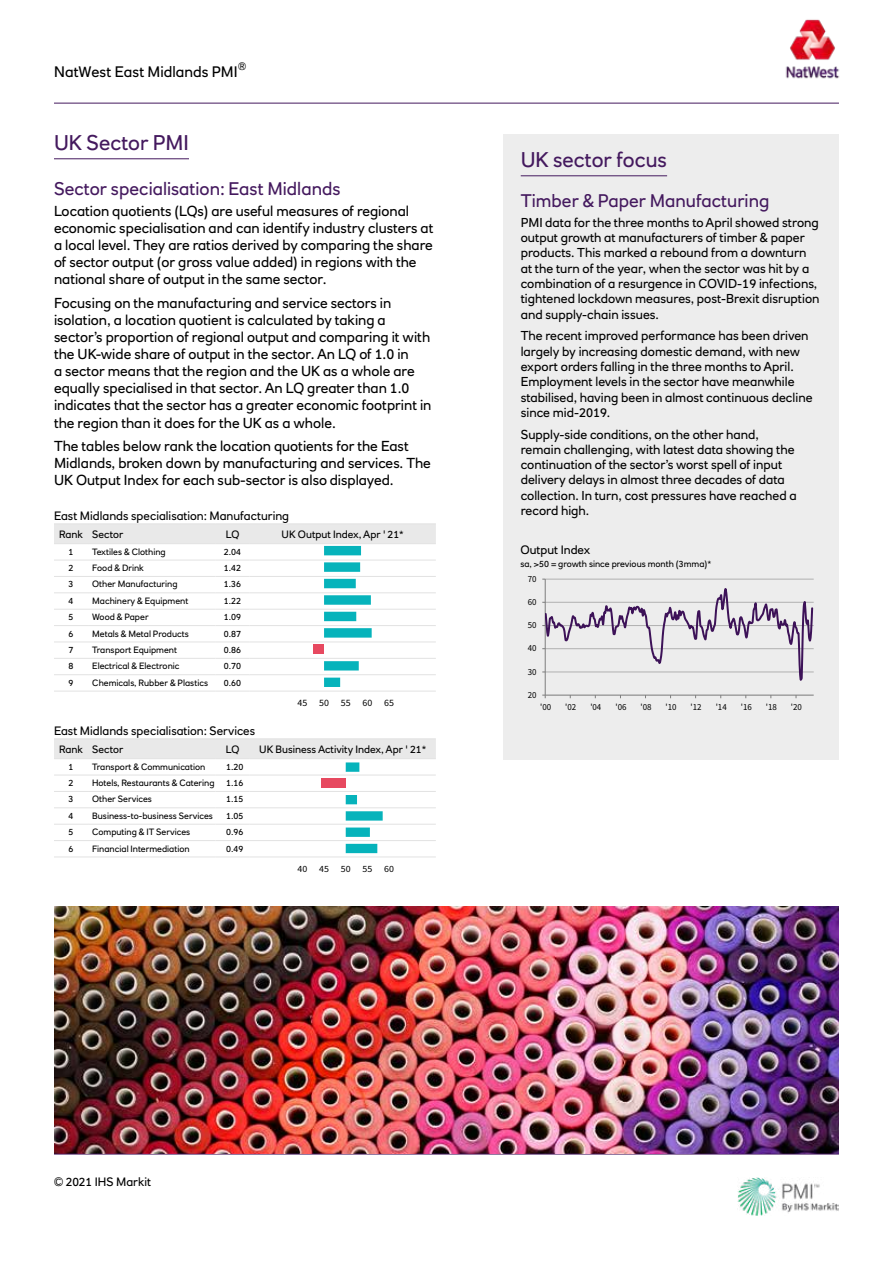
<style>
.page{position:relative;width:893px;height:1263px;background:#fff}
.page>*{position:absolute;margin:0;border:0;box-sizing:border-box;transform-origin:0 0}
.t1{font:21px "RN House Sans";color:#44195e}
.t2{font:18px "RN House Sans";color:#44195e}
.t3{font:15px "RN House Sans";letter-spacing:.005em;color:#000}
.t4{font:14.25px/17.1px "RN House Sans";color:#000}
.t5{font:12.75px/15.3px "RN House Sans";color:#000}
.t6{font:12px "RN House Sans";color:#000}
.t7{font:10.5px "RN House Sans";color:#000}
.t8{font:9.75px "Source Sans Pro";letter-spacing:.005em;color:#000}
.t9{font:9.45px "Source Sans Pro";letter-spacing:.005em;color:#000;scale:1.04 1}
.t10{font:9.3px "Source Sans Pro";letter-spacing:-.005em;color:#000;scale:.96 1}
.t11{font:9px "RN House Sans";color:#000}
</style>
<div class="page">
<hr style="left:54px;top:103px;width:785px;height:1px;background:#44195e">
<img style="left:737px;top:1177px;width:101px;height:38px">
<hr style="left:54px;top:1154px;width:785px;height:1px;background:#44195e">
<img style="left:785px;top:19px;width:55px;height:60px">
<div style="left:504px;top:194px;width:335px;height:566px;background:#ededed"></div>
<hr style="left:54px;top:159px;width:135px;height:1px;background:#44195e">
<hr style="left:54px;top:523px;width:34px;height:1px;background:#e2e2e2">
<hr style="left:88px;top:523px;width:128px;height:1px;background:#e2e2e2">
<hr style="left:216px;top:523px;width:34px;height:1px;background:#e2e2e2">
<hr style="left:250px;top:523px;width:186px;height:1px;background:#e2e2e2">
<hr style="left:54px;top:691px;width:34px;height:1px;background:#e2e2e2">
<hr style="left:88px;top:691px;width:128px;height:1px;background:#e2e2e2">
<hr style="left:216px;top:691px;width:34px;height:1px;background:#e2e2e2">
<hr style="left:250px;top:691px;width:186px;height:1px;background:#e2e2e2">
<svg style="left:54px;top:524px;width:382px;height:163px"></svg>
<hr style="left:54px;top:738px;width:34px;height:1px;background:#e2e2e2">
<hr style="left:88px;top:738px;width:128px;height:1px;background:#e2e2e2">
<hr style="left:216px;top:738px;width:34px;height:1px;background:#e2e2e2">
<hr style="left:250px;top:738px;width:186px;height:1px;background:#e2e2e2">
<hr style="left:54px;top:856px;width:34px;height:1px;background:#e2e2e2">
<hr style="left:88px;top:856px;width:128px;height:1px;background:#e2e2e2">
<hr style="left:216px;top:856px;width:34px;height:1px;background:#e2e2e2">
<hr style="left:250px;top:856px;width:186px;height:1px;background:#e2e2e2">
<svg style="left:54px;top:739px;width:382px;height:114px"></svg>
<div style="left:504px;top:134px;width:335px;height:60px;background:#ededed"></div>
<hr style="left:521px;top:176px;width:146px;height:1px;background:#44195e">
<hr style="left:545px;top:579px;width:269px;height:1px;background:#bfbfbf">
<hr style="left:545px;top:579px;width:1px;height:116px;background:#868686">
<hr style="left:545px;top:695px;width:269px;height:1px;background:#868686">
<svg style="left:542px;top:586px;width:272px;height:94px"></svg>
<img style="left:54px;top:906px;width:785px;height:247px">
<p class="t7" style="left:238px;top:62px;width:10px">®</p>
<p class="t3" style="left:54px;top:66px;width:185px">NatWest East Midlands PMI</p>
<h1 class="t1" style="left:54px;top:134px;width:136px">UK Sector PMI</h1>
<p class="t2" style="left:54px;top:181px;width:288px">Sector specialisation: East Midlands</p>
<p class="t4" style="left:54px;top:204px;width:381px">Location quotients (LQs) are useful measures of regional economic specialisation and can identify industry clusters at a local level. They are ratios derived by comparing the share of sector output (or gross value added) in regions with the national share of output in the same sector.</p>
<p class="t4" style="left:54px;top:296px;width:379px">Focusing on the manufacturing and service sectors in isolation, a location quotient is calculated by taking a sector’s proportion of regional output and comparing it with the UK-wide share of output in the sector. An LQ of 1.0 in<br>a sector means that the region and the UK as a whole are equally specialised in that sector. An LQ greater than 1.0 indicates that the sector has a greater economic footprint in the region than it does for the UK as a whole.</p>
<p class="t4" style="left:54px;top:439px;width:378px">The tables below rank the location quotients for the East<br>Midlands, broken down by manufacturing and services. The<br>UK Output Index for each sub-sector is also displayed.</p>
<p class="t6" style="left:54px;top:511px;width:237px">East Midlands specialisation: Manufacturing</p>
<p class="t7" style="left:59px;top:530px;width:66px">Rank Sector</p>
<p class="t7" style="left:226px;top:530px;width:15px">LQ</p>
<p class="t7" style="left:282px;top:530px;width:124px">UK Output Index, Apr ' 21*</p>
<p class="t11" style="left:69px;top:548px;width:6px">1</p>
<p class="t11" style="left:92px;top:548px;width:75px">Textiles &amp; Clothing</p>
<p class="t11" style="left:224px;top:548px;width:19px">2.04</p>
<p class="t11" style="left:69px;top:564px;width:6px">2</p>
<p class="t11" style="left:92px;top:564px;width:53px">Food &amp; Drink</p>
<p class="t11" style="left:224px;top:564px;width:19px">1.42</p>
<p class="t11" style="left:69px;top:581px;width:6px">3</p>
<p class="t11" style="left:92px;top:581px;width:87px">Other Manufacturing</p>
<p class="t11" style="left:224px;top:581px;width:19px">1.36</p>
<p class="t11" style="left:69px;top:597px;width:6px">4</p>
<p class="t11" style="left:92px;top:597px;width:98px">Machinery &amp; Equipment</p>
<p class="t11" style="left:224px;top:597px;width:19px">1.22</p>
<p class="t11" style="left:69px;top:613px;width:6px">5</p>
<p class="t11" style="left:92px;top:613px;width:58px">Wood &amp; Paper</p>
<p class="t11" style="left:224px;top:613px;width:19px">1.09</p>
<p class="t11" style="left:69px;top:630px;width:6px">6</p>
<p class="t11" style="left:92px;top:630px;width:98px">Metals &amp; Metal Products</p>
<p class="t11" style="left:224px;top:630px;width:19px">0.87</p>
<p class="t11" style="left:69px;top:646px;width:6px">7</p>
<p class="t11" style="left:92px;top:646px;width:86px">Transport Equipment</p>
<p class="t11" style="left:224px;top:646px;width:19px">0.86</p>
<p class="t11" style="left:69px;top:663px;width:6px">8</p>
<p class="t11" style="left:92px;top:663px;width:89px">Electrical &amp; Electronic</p>
<p class="t11" style="left:224px;top:663px;width:19px">0.70</p>
<p class="t11" style="left:69px;top:679px;width:6px">9</p>
<p class="t11" style="left:92px;top:679px;width:117px">Chemicals, Rubber &amp; Plastics</p>
<p class="t11" style="left:224px;top:679px;width:19px">0.60</p>
<p class="t8" style="left:297px;top:699px;width:98px">45 50 55 60 65</p>
<p class="t6" style="left:54px;top:726px;width:203px">East Midlands specialisation: Services</p>
<p class="t7" style="left:59px;top:745px;width:66px">Rank Sector</p>
<p class="t7" style="left:226px;top:745px;width:15px">LQ</p>
<p class="t7" style="left:259px;top:745px;width:168px">UK Business Activity Index, Apr ' 21*</p>
<p class="t11" style="left:69px;top:763px;width:6px">1</p>
<p class="t11" style="left:92px;top:763px;width:115px">Transport &amp; Communication</p>
<p class="t11" style="left:226px;top:763px;width:19px">1.20</p>
<p class="t11" style="left:69px;top:779px;width:6px">2</p>
<p class="t11" style="left:92px;top:779px;width:124px">Hotels, Restaurants &amp; Catering</p>
<p class="t11" style="left:226px;top:779px;width:19px">1.16</p>
<p class="t11" style="left:69px;top:796px;width:6px">3</p>
<p class="t11" style="left:92px;top:796px;width:61px">Other Services</p>
<p class="t11" style="left:226px;top:796px;width:19px">1.15</p>
<p class="t11" style="left:69px;top:812px;width:6px">4</p>
<p class="t11" style="left:92px;top:812px;width:122px">Business-to-business Services</p>
<p class="t11" style="left:226px;top:812px;width:19px">1.05</p>
<p class="t11" style="left:69px;top:828px;width:6px">5</p>
<p class="t11" style="left:92px;top:828px;width:100px">Computing &amp; IT Services</p>
<p class="t11" style="left:226px;top:828px;width:19px">0.96</p>
<p class="t11" style="left:69px;top:845px;width:6px">6</p>
<p class="t11" style="left:92px;top:845px;width:99px">Financial Intermediation</p>
<p class="t11" style="left:226px;top:845px;width:19px">0.49</p>
<p class="t9" style="left:297px;top:865px;width:94px">40 45 50 55 60</p>
<h1 class="t1" style="left:521px;top:151px;width:148px">UK sector focus</h1>
<p class="t2" style="left:521px;top:194px;width:250px">Timber &amp; Paper Manufacturing</p>
<p class="t5" style="left:521px;top:216px;width:300px">PMI data for the three months to April showed strong output growth at manufacturers of timber &amp; paper products. This marked a rebound from a downturn at the turn of the year, when the sector was hit by a combination of a resurgence in COVID-19 infections, tightened lockdown measures, post-Brexit disruption and supply-chain issues.</p>
<p class="t5" style="left:521px;top:330px;width:293px">The recent improved performance has been driven largely by increasing domestic demand, with new export orders falling in the three months to April.<br>Employment levels in the sector have meanwhile stabilised, having been in almost continuous decline since mid-2019.</p>
<p class="t5" style="left:521px;top:428px;width:277px">Supply-side conditions, on the other hand, remain challenging, with latest data showing the continuation of the sector’s worst spell of input delivery delays in almost three decades of data collection. In turn, cost pressures have reached a record high.</p>
<p class="t6" style="left:520px;top:545px;width:71px">Output Index</p>
<p class="t11" style="left:520px;top:561px;width:192px">sa, &gt;50 = growth since previous month (3mma)*</p>
<p class="t10" style="left:528px;top:575px;width:11px">70</p>
<p class="t10" style="left:528px;top:598px;width:11px">60</p>
<p class="t10" style="left:528px;top:621px;width:11px">50</p>
<p class="t10" style="left:528px;top:645px;width:11px">40</p>
<p class="t10" style="left:528px;top:668px;width:11px">30</p>
<p class="t10" style="left:528px;top:691px;width:11px">20</p>
<p class="t10" style="left:540px;top:704px;width:13px">'00</p>
<p class="t10" style="left:565px;top:704px;width:13px">'02</p>
<p class="t10" style="left:590px;top:704px;width:13px">'04</p>
<p class="t10" style="left:615px;top:704px;width:13px">'06</p>
<p class="t10" style="left:640px;top:704px;width:13px">'08</p>
<p class="t10" style="left:666px;top:704px;width:13px">'10</p>
<p class="t10" style="left:691px;top:704px;width:13px">'12</p>
<p class="t10" style="left:716px;top:704px;width:13px">'14</p>
<p class="t10" style="left:741px;top:704px;width:13px">'16</p>
<p class="t10" style="left:766px;top:704px;width:13px">'18</p>
<p class="t10" style="left:791px;top:704px;width:13px">'20</p>
<p class="t6" style="left:54px;top:1177px;width:99px">© 2021 IHS Markit</p>
</div>
